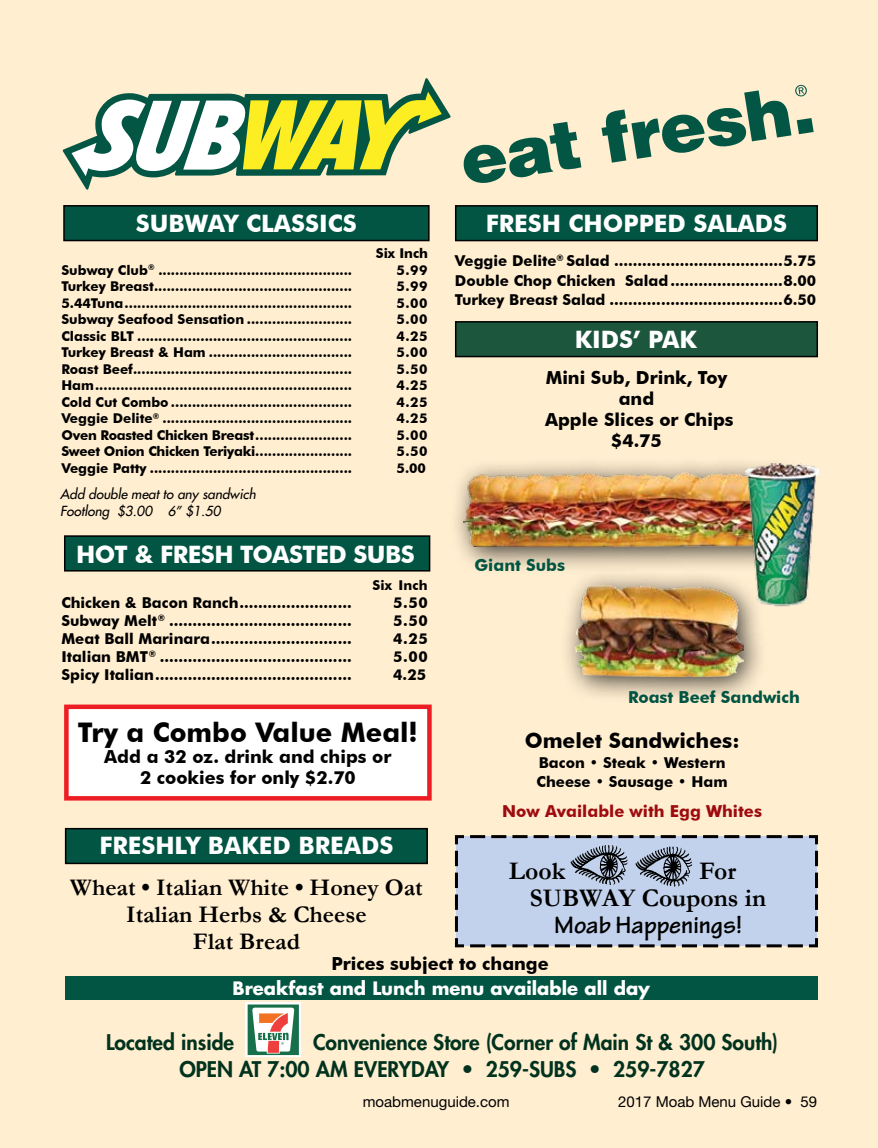
<style>
.page{position:relative;width:878px;height:1148px;background:#ffeed0}
.page>*{position:absolute;margin:0;border:0;box-sizing:border-box;transform-origin:0 0}
.t1{font:700 27px "Futura BT";color:#000}
.t2{font:700 25.5px/27px "Garamond";color:#000}
.t3{font:700 25.5px "Tekton Pro";color:#000}
.t4{font:700 24px "Futura BT";color:#fff}
.t5{font:700 24px/27px "Garamond";color:#000;text-align:center}
.t6{font:700 24px "Futura BT";letter-spacing:-.02em;color:#fff}
.t7{font:800 21px/27px "Futura";color:#00321e}
.t8{font:700 21px "Futura BT";color:#000}
.t9{font:700 18px/21px "Futura BT";color:#000;text-align:center}
.t10{font:700 18px "Futura";color:#fff}
.t11{font:700 16.5px "Futura BT";color:#015442}
.t12{font:700 16.5px "Futura BT";color:#9e0b0f}
.t13{font:700 15px/19.5px "Futura BT";color:#000;text-align:justify}
.t14{font:15px "Helvetica Neue";color:#000}
.t15{font:700 13.5px "Futura BT";color:#000}
.t16{font:700 13.5px "Futura BT";letter-spacing:-.02em;color:#000}
.t17{font:italic 13.5px/16.2px "Futura";color:#000}
</style>
<div class="page">
<div style="left:64px;top:206px;width:365px;height:34px;background:#015542"></div>
<div style="left:63px;top:205px;width:366px;height:36px;border:2px solid #000"></div>
<div style="left:65px;top:536px;width:364px;height:35px;background:#015542"></div>
<div style="left:64px;top:535px;width:366px;height:36px;border:2px solid #000"></div>
<div style="left:455px;top:206px;width:362px;height:34px;background:#015542"></div>
<div style="left:455px;top:205px;width:363px;height:36px;border:2px solid #000"></div>
<div style="left:455px;top:322px;width:362px;height:34px;background:#1c573d"></div>
<div style="left:455px;top:321px;width:363px;height:36px;border:2px solid #000"></div>
<div style="left:66px;top:828px;width:361px;height:35px;background:#015542"></div>
<div style="left:65px;top:828px;width:363px;height:36px;border:2px solid #000"></div>
<svg style="left:455px;top:835px;width:363px;height:113px;background:#b8c6de"></svg>
<img style="left:570px;top:843px;width:122px;height:45px">
<div style="left:66px;top:706px;width:363px;height:92px;background:#fff"></div>
<div style="left:64px;top:704px;width:367px;height:96px;border:4px solid #ed1d24"></div>
<div style="left:65px;top:976px;width:752px;height:23px;background:#015542"></div>
<svg style="left:463px;top:122px;width:118px;height:61px"></svg>
<svg style="left:601px;top:85px;width:212px;height:78px"></svg>
<svg style="left:63px;top:78px;width:387px;height:112px"></svg>
<svg style="left:72px;top:92px;width:370px;height:84px;background:#abbf7e"></svg>
<div style="left:246px;top:1002px;width:55px;height:54px;background:#fff"></div>
<svg style="left:247px;top:1004px;width:52px;height:51px"></svg>
<div style="left:559px;top:568px;width:210px;height:135px;background:#000;opacity:.75"></div>
<img style="left:575px;top:585px;width:168px;height:91px">
<div style="left:448px;top:456px;width:357px;height:118px;background:#000;opacity:.75"></div>
<img style="left:463px;top:473px;width:282px;height:74px">
<img style="left:745px;top:464px;width:73px;height:143px">
<h3 class="t4" style="left:136px;top:209px;width:222px">SUBWAY CLASSICS</h3>
<p class="t15" style="left:376px;top:245px;width:54px">Six Inch</p>
<p class="t15" style="left:61px;top:262px;width:292px">Subway Club<sup>®</sup> ..............................................</p>
<p class="t15" style="left:396px;top:262px;width:33px">5.99</p>
<p class="t15" style="left:61px;top:278px;width:292px">Turkey Breast ...............................................</p>
<p class="t15" style="left:396px;top:278px;width:33px">5.99</p>
<p class="t15" style="left:61px;top:295px;width:292px">5.44Tuna ......................................................</p>
<p class="t15" style="left:396px;top:295px;width:33px">5.00</p>
<p class="t15" style="left:61px;top:311px;width:292px">Subway Seafood Sensation .........................</p>
<p class="t15" style="left:396px;top:311px;width:33px">5.00</p>
<p class="t15" style="left:61px;top:328px;width:292px">Classic BLT ...................................................</p>
<p class="t15" style="left:396px;top:328px;width:33px">4.25</p>
<p class="t15" style="left:61px;top:344px;width:292px">Turkey Breast &amp; Ham ..................................</p>
<p class="t15" style="left:396px;top:344px;width:33px">5.00</p>
<p class="t15" style="left:61px;top:361px;width:292px">Roast Beef....................................................</p>
<p class="t15" style="left:396px;top:361px;width:33px">5.50</p>
<p class="t15" style="left:61px;top:377px;width:292px">Ham .............................................................</p>
<p class="t15" style="left:396px;top:377px;width:33px">4.25</p>
<p class="t15" style="left:61px;top:394px;width:292px">Cold Cut Combo ...........................................</p>
<p class="t15" style="left:396px;top:394px;width:33px">4.25</p>
<p class="t15" style="left:61px;top:410px;width:292px">Veggie Delite<sup>®</sup> .............................................</p>
<p class="t15" style="left:396px;top:410px;width:33px">4.25</p>
<p class="t16" style="left:61px;top:427px;width:292px">Oven Roasted Chicken Breast .......................</p>
<p class="t15" style="left:396px;top:427px;width:33px">5.00</p>
<p class="t16" style="left:61px;top:443px;width:292px">Sweet Onion Chicken Teriyaki .......................</p>
<p class="t15" style="left:396px;top:443px;width:33px">5.50</p>
<p class="t15" style="left:61px;top:460px;width:292px">Veggie Patty ................................................</p>
<p class="t15" style="left:396px;top:460px;width:31px">5.00</p>
<p class="t17" style="left:60px;top:486px;width:197px">Add double meat to any sandwich<br>Footlong $3.00 6” $1.50</p>
<h3 class="t6" style="left:76px;top:539px;width:340px">HOT &amp; FRESH TOASTED SUBS</h3>
<p class="t15" style="left:372px;top:577px;width:57px">Six Inch</p>
<p class="t13" style="left:61px;top:593px;width:292px">Chicken &amp; Bacon Ranch ........................</p>
<p class="t13" style="left:393px;top:593px;width:36px">5.50</p>
<p class="t13" style="left:61px;top:611px;width:292px">Subway Melt<sup>®</sup> .......................................</p>
<p class="t13" style="left:393px;top:611px;width:36px">5.50</p>
<p class="t13" style="left:61px;top:629px;width:292px">Meat Ball Marinara ..............................</p>
<p class="t13" style="left:393px;top:629px;width:36px">4.25</p>
<p class="t13" style="left:61px;top:647px;width:292px">Italian BMT<sup>®</sup> .........................................</p>
<p class="t13" style="left:393px;top:647px;width:36px">5.00</p>
<p class="t13" style="left:61px;top:665px;width:292px">Spicy Italian ..........................................</p>
<p class="t13" style="left:393px;top:665px;width:34px">4.25</p>
<h1 class="t1" style="left:78px;top:716px;width:341px">Try a Combo Value Meal!</h1>
<h3 class="t9" style="left:104px;top:745px;width:289px">Add a 32 oz. drink and chips or<br>2 cookies for only $2.70</h3>
<h3 class="t4" style="left:486px;top:209px;width:303px">FRESH CHOPPED SALADS</h3>
<p class="t13" style="left:455px;top:251px;width:363px">Veggie Delite<sup>®</sup> Salad ....................................5.75<br>Double Chop Chicken Salad ........................8.00<br>Turkey Breast Salad .....................................6.50</p>
<h3 class="t4" style="left:574px;top:325px;width:124px">KIDS’ PAK</h3>
<h3 class="t9" style="left:545px;top:367px;width:190px">Mini Sub, Drink, Toy and<br>Apple Slices or Chips $4.75</h3>
<p class="t11" style="left:474px;top:555px;width:92px">Giant Subs</p>
<p class="t11" style="left:628px;top:687px;width:173px">Roast Beef Sandwich</p>
<h3 class="t8" style="left:524px;top:728px;width:216px">Omelet Sandwiches:</h3>
<p class="t13" style="left:536px;top:752px;width:192px">Bacon • Steak • Western<br>Cheese • Sausage • Ham</p>
<p class="t12" style="left:502px;top:801px;width:261px">Now Available with Egg Whites</p>
<h3 class="t4" style="left:99px;top:830px;width:295px">FRESHLY BAKED BREADS</h3>
<h3 class="t5" style="left:70px;top:874px;width:354px">Wheat • Italian White • Honey Oat<br>Italian Herbs &amp; Cheese<br>Flat Bread</h3>
<h3 class="t9" style="left:331px;top:953px;width:219px">Prices subject to change</h3>
<h2 class="t2" style="left:509px;top:857px;width:58px">Look</h2>
<h2 class="t2" style="left:530px;top:857px;width:238px;text-indent:169px">For<br>SUBWAY Coupons in</h2>
<h2 class="t3" style="left:554px;top:909px;width:189px">Moab Happenings!</h2>
<h3 class="t10" style="left:232px;top:976px;width:419px">Breakfast and Lunch menu available all day</h3>
<h3 class="t7" style="left:179px;top:1028px;width:600px;text-indent:134px">Convenience Store (Corner of Main St &amp; 300 South)<br>OPEN AT 7:00 AM EVERYDAY • 259-SUBS • 259-7827</h3>
<h3 class="t7" style="left:106px;top:1028px;width:129px">Located inside</h3>
<p class="t14" style="left:363px;top:1092px;width:148px">moabmenuguide.com</p>
<p class="t14" style="left:618px;top:1092px;width:200px">2017 Moab Menu Guide • 59</p>
</div>
